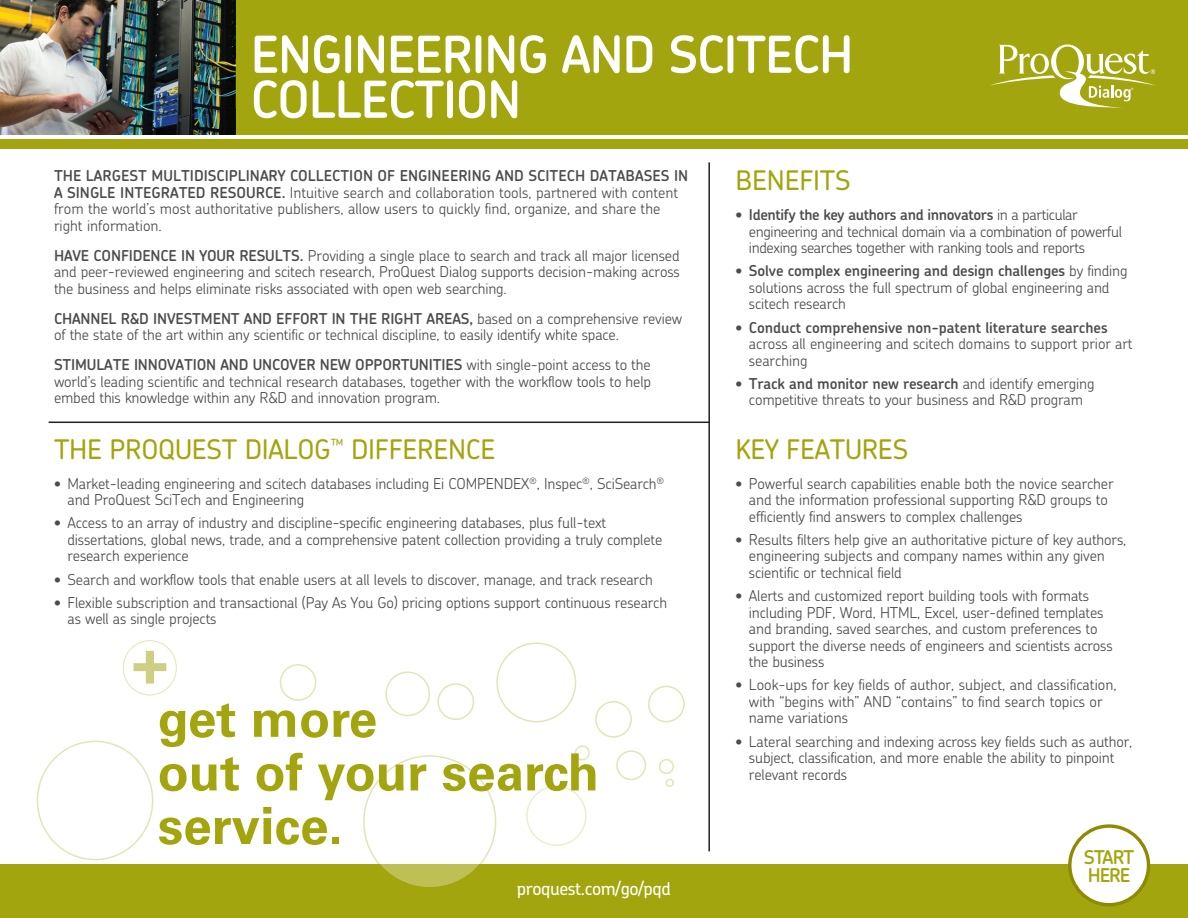
<style>
.page{position:relative;width:1188px;height:918px;background:#fff}
.page>*{position:absolute;margin:0;border:0;box-sizing:border-box;transform-origin:0 0}
.t1{font:700 61.5px "Univers LT Std";color:#cece85}
.t2{font:700 51.3px "Univers LT Std";color:#a3a50e}
.t3{font:600 51px "Chevin";letter-spacing:-.025em;color:#fff}
.Body_Copy{font:500 27px "Chevin";letter-spacing:-.01em;color:#a3a50e}
.t4{font:600 19.05px "Chevin";letter-spacing:-.06em;color:#a3a50e}
.t5{font:500 18px "Chevin";letter-spacing:-.025em;color:#fff}
.Body_Copy-2{font:300 15px/16.5px "Chevin";letter-spacing:-.01em;color:#4b4c4d}
.s1{font-weight:600}
</style>
<div class="page">
<div style="left:0;top:0;width:1188px;height:135px;background:#a3a50e"></div>
<div style="left:0;top:139px;width:1188px;height:10px;background:#a3a50e"></div>
<img style="left:0;top:0;width:235px;height:135px">
<svg style="left:990px;top:44px;width:166px;height:64px"></svg>
<div style="left:0;top:864px;width:1188px;height:54px;background:#a3a50e"></div>
<hr style="left:49px;top:422px;width:661px;height:1px;background:#231f20">
<hr style="left:708px;top:162px;width:2px;height:689px;background:#231f20">
<div style="left:1070px;top:826px;width:79px;height:79px;background:#fff;border-radius:50%"></div>
<div style="left:1068px;top:824px;width:82px;height:82px;border:3px solid #8d8b02;border-radius:50%"></div>
<div style="left:123px;top:640px;width:54px;height:55px;border:1px solid #a3a50e;border-radius:50%"></div>
<div style="left:364px;top:756px;width:132px;height:132px;background:#fff;border-radius:50%"></div>
<div style="left:37px;top:741px;width:116px;height:119px;border:2px solid #a3a50e;border-radius:50%"></div>
<div style="left:496px;top:642px;width:80px;height:80px;border:2px solid #a3a50e;border-radius:50%"></div>
<div style="left:526px;top:786px;width:61px;height:60px;border:2px solid #a3a50e;border-radius:50%"></div>
<div style="left:648px;top:686px;width:37px;height:36px;border:2px solid #a3a50e;border-radius:50%"></div>
<div style="left:385px;top:671px;width:45px;height:45px;border:2px solid #a3a50e;border-radius:50%"></div>
<div style="left:280px;top:664px;width:36px;height:37px;border:2px solid #a3a50e;border-radius:50%"></div>
<div style="left:437px;top:683px;width:37px;height:37px;border:2px solid #a3a50e;border-radius:50%"></div>
<div style="left:595px;top:701px;width:37px;height:37px;border:2px solid #a3a50e;border-radius:50%"></div>
<div style="left:616px;top:750px;width:30px;height:30px;border:2px solid #a3a50e;border-radius:50%"></div>
<div style="left:659px;top:759px;width:15px;height:15px;border:2px solid #a3a50e;border-radius:50%"></div>
<div style="left:575px;top:745px;width:15px;height:15px;border:2px solid #a3a50e;border-radius:50%"></div>
<div style="left:666px;top:779px;width:8px;height:8px;border:2px solid #a3a50e;border-radius:50%"></div>
<p class="t3" style="left:251px;top:21px;width:605px">ENGINEERING AND SCITECH</p>
<p class="t3" style="left:251px;top:66px;width:272px">COLLECTION</p>
<p class="Body_Copy-2" style="left:54px;top:167px;width:636px"><span class="s1">THE LARGEST MULTIDISCIPLINARY COLLECTION OF ENGINEERING AND SCITECH DATABASES IN A SINGLE INTEGRATED RESOURCE.</span> Intuitive search and collaboration tools, partnered with content from the world’s most authoritative publishers, allow users to quickly find, organize, and share the right information.</p>
<p class="Body_Copy-2" style="left:54px;top:247px;width:627px;text-align:justify"><span class="s1">HAVE CONFIDENCE IN YOUR RESULTS.</span> Providing a single place to search and track all major licensed and peer-reviewed engineering and scitech research, ProQuest Dialog supports decision-making across the business and helps eliminate risks associated with open web searching.</p>
<p class="Body_Copy-2" style="left:54px;top:310px;width:630px"><span class="s1">CHANNEL R&amp;D INVESTMENT AND EFFORT IN THE RIGHT AREAS,</span> based on a comprehensive review of the state of the art within any scientific or technical discipline, to easily identify white space.</p>
<p class="Body_Copy-2" style="left:54px;top:356px;width:599px;text-align:justify"><span class="s1">STIMULATE INNOVATION AND UNCOVER NEW OPPORTUNITIES</span> with single-point access to the world’s leading scientific and technical research databases, together with the workflow tools to help embed this knowledge within any R&amp;D and innovation program.</p>
<p class="Body_Copy" style="left:54px;top:431px;width:443px">THE PROQUEST DIALOG<sup>™</sup> DIFFERENCE</p>
<p class="Body_Copy-2" style="left:68px;top:475px;width:598px;text-indent:-14px">• Market-leading engineering and scitech databases including Ei COMPENDEX<sup>®</sup>, Inspec<sup>®</sup>, SciSearch<sup>® </sup>and ProQuest SciTech and Engineering</p>
<p class="Body_Copy-2" style="left:68px;top:514px;width:596px;text-indent:-14px">• Access to an array of industry and discipline-specific engineering databases, plus full-text dissertations, global news, trade, and a comprehensive patent collection providing a truly complete research experience</p>
<p class="Body_Copy-2" style="left:54px;top:571px;width:600px">• Search and workflow tools that enable users at all levels to discover, manage, and track research</p>
<p class="Body_Copy-2" style="left:68px;top:594px;width:601px;text-indent:-14px">• Flexible subscription and transactional (Pay As You Go) pricing options support continuous research as well as single projects</p>
<p class="t1" style="left:132px;top:626px;width:37px">+</p>
<p class="t2" style="left:158px;top:689px;width:221px">get more</p>
<p class="t2" style="left:158px;top:742px;width:443px">out of your search</p>
<p class="t2" style="left:158px;top:796px;width:187px">service.</p>
<p class="t5" style="left:517px;top:877px;width:156px">proquest.com/go/pqd</p>
<p class="Body_Copy" style="left:735px;top:163px;width:117px">BENEFITS</p>
<p class="Body_Copy-2" style="left:749px;top:206px;width:375px;text-indent:-14px"><span class="s1">• Identify the key authors and innovators</span> in a particular engineering and technical domain via a combination of powerful indexing searches together with ranking tools and reports</p>
<p class="Body_Copy-2" style="left:749px;top:262px;width:380px;text-indent:-13px"><span class="s1">• Solve complex engineering and design challenges</span> by finding solutions across the full spectrum of global engineering and scitech research</p>
<p class="Body_Copy-2" style="left:749px;top:319px;width:385px;text-indent:-14px"><span class="s1">• Conduct comprehensive non-patent literature searches </span>across all engineering and scitech domains to support prior art searching</p>
<p class="Body_Copy-2" style="left:735px;top:375px;width:361px;text-align:center"><span class="s1">• Track and monitor new research</span> and identify emerging competitive threats to your business and R&amp;D program</p>
<p class="Body_Copy" style="left:735px;top:431px;width:174px">KEY FEATURES</p>
<p class="Body_Copy-2" style="left:749px;top:475px;width:366px;text-indent:-14px">• Powerful search capabilities enable both the novice searcher and the information professional supporting R&amp;D groups to efficiently find answers to complex challenges</p>
<p class="Body_Copy-2" style="left:749px;top:531px;width:379px;text-indent:-14px">• Results filters help give an authoritative picture of key authors, engineering subjects and company names within any given scientific or technical field</p>
<p class="Body_Copy-2" style="left:749px;top:587px;width:365px;text-indent:-14px">• Alerts and customized report building tools with formats including PDF, Word, HTML, Excel, user-defined templates and branding, saved searches, and custom preferences to support the diverse needs of engineers and scientists across the business</p>
<p class="Body_Copy-2" style="left:749px;top:676px;width:369px;text-indent:-14px">• Look-ups for key fields of author, subject, and classification, with “begins with” AND “contains” to find search topics or name variations</p>
<p class="Body_Copy-2" style="left:749px;top:733px;width:385px;text-indent:-14px">• Lateral searching and indexing across key fields such as author, subject, classification, and more enable the ability to pinpoint relevant records</p>
<p class="t4" style="left:1084px;top:844px;width:52px">START</p>
<p class="t4" style="left:1088px;top:863px;width:44px">HERE</p>
</div>
